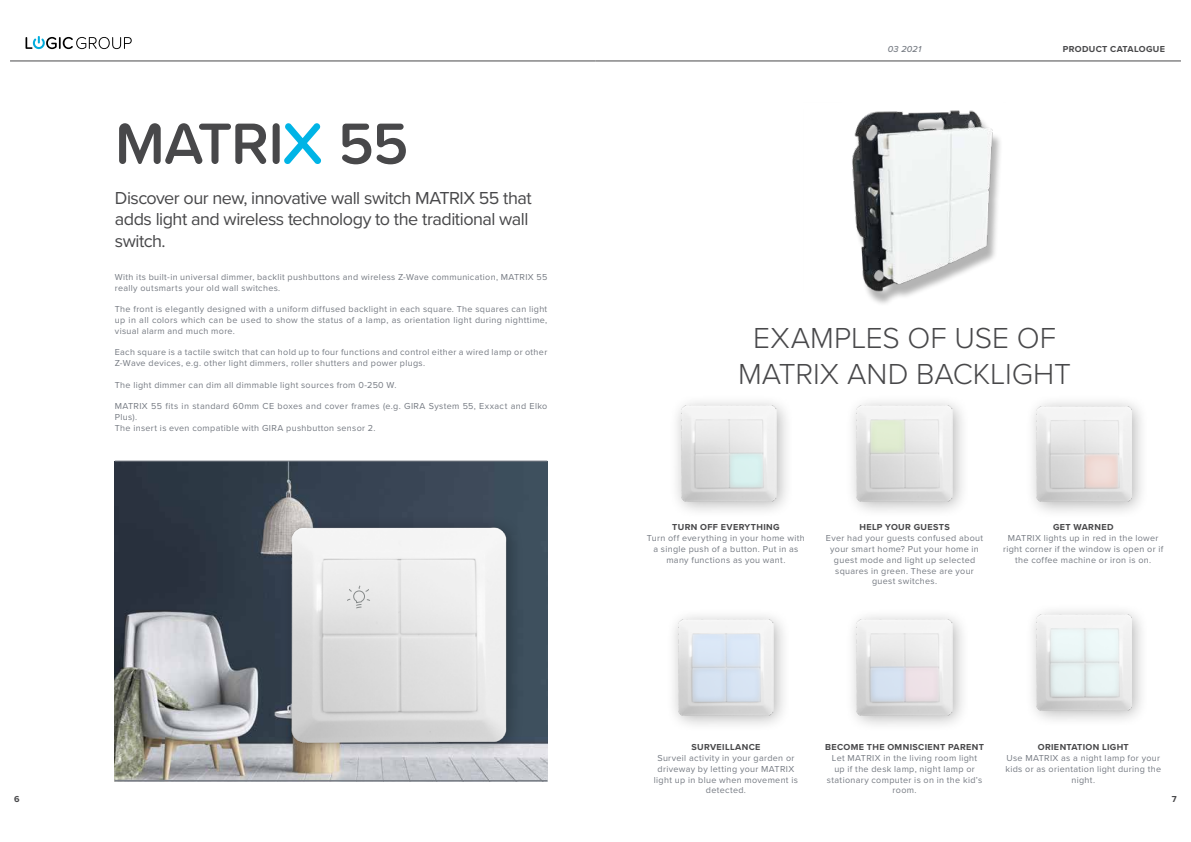
<style>
.page{position:relative;width:1191px;height:842px;background:#fff}
.page>*{position:absolute;margin:0;border:0;box-sizing:border-box;transform-origin:0 0}
.t1{font:600 60px "Proxima Soft";letter-spacing:-.02em;color:#48484a}
.t2{font:300 30px/36px "Proxima Nova";color:#48484a;text-align:center}
.t3{font:18px/21.6px "Proxima Nova";letter-spacing:-.03em;color:#48484a}
.t4{font:9px/10.8px "Proxima Nova";letter-spacing:.035em;color:#757a82;text-align:center}
.t5{font:700 9px "Proxima Nova";letter-spacing:.04em;color:#48484a}
.t6{font:italic 500 9px "Proxima Nova";letter-spacing:.025em;color:#757a82}
.s1{color:#00b4e6}
</style>
<div class="page">
<hr style="left:10px;top:61px;width:585px;height:1px;background:#48484a">
<hr style="left:595px;top:61px;width:586px;height:1px;background:#48484a">
<svg style="left:26px;top:36px;width:106px;height:13px"></svg>
<img style="left:852px;top:110px;width:148px;height:194px">
<div style="left:669px;top:394px;width:125px;height:125px;background:#000;opacity:.3"></div>
<img style="left:681px;top:406px;width:95px;height:95px">
<div style="left:666px;top:608px;width:125px;height:125px;background:#000;opacity:.3"></div>
<img style="left:678px;top:620px;width:95px;height:95px">
<div style="left:845px;top:608px;width:124px;height:125px;background:#000;opacity:.3"></div>
<img style="left:857px;top:620px;width:95px;height:95px">
<div style="left:869px;top:665px;width:37px;height:37px;background:#fff;opacity:.6"></div>
<div style="left:902px;top:665px;width:37px;height:37px;background:#fff;opacity:.6"></div>
<div style="left:1024px;top:603px;width:125px;height:125px;background:#000;opacity:.3"></div>
<img style="left:1036px;top:615px;width:95px;height:95px">
<div style="left:1049px;top:627px;width:36px;height:36px;background:#fff;opacity:.6"></div>
<div style="left:1049px;top:662px;width:36px;height:36px;background:#fff;opacity:.6"></div>
<div style="left:1084px;top:662px;width:35px;height:36px;background:#fff;opacity:.6"></div>
<div style="left:1084px;top:627px;width:35px;height:36px;background:#ecf7f7"></div>
<div style="left:691px;top:633px;width:35px;height:35px;background:#fff;opacity:.6"></div>
<div style="left:691px;top:667px;width:35px;height:35px;background:#fff;opacity:.6"></div>
<div style="left:725px;top:667px;width:36px;height:35px;background:#d7e3f3"></div>
<div style="left:725px;top:633px;width:36px;height:35px;background:#dbe7f6"></div>
<div style="left:845px;top:394px;width:124px;height:125px;background:#000;opacity:.3"></div>
<img style="left:857px;top:406px;width:95px;height:95px">
<div style="left:869px;top:419px;width:36px;height:35px;background:#e0ecd1"></div>
<div style="left:728px;top:453px;width:36px;height:35px;background:#d8f0ee"></div>
<div style="left:1024px;top:394px;width:125px;height:125px;background:#000;opacity:.3"></div>
<img style="left:1036px;top:406px;width:95px;height:96px">
<div style="left:1083px;top:453px;width:35px;height:36px;background:#fff;opacity:.6"></div>
<img style="left:115px;top:462px;width:432px;height:319px">
<div style="left:280px;top:515px;width:244px;height:245px;background:#000;opacity:.3"></div>
<img style="left:288px;top:523px;width:222px;height:222px">
<svg style="left:346px;top:585px;width:24px;height:24px"></svg>
<hr style="left:115px;top:461px;width:432px;height:1px;background:#757a82">
<hr style="left:115px;top:781px;width:432px;height:1px;background:#757a82">
<h1 class="t1" style="left:115px;top:99px;width:295px">MATRI<span class="s1">X</span> 55</h1>
<h3 class="t3" style="left:115px;top:186px;width:418px">Discover our new, innovative wall switch MATRIX 55 that adds light and wireless technology to the traditional wall switch.</h3>
<p class="t4" style="left:115px;top:271px;width:434px;text-align:left">With its built-in universal dimmer, backlit pushbuttons and wireless Z-Wave communication, MATRIX 55 really outsmarts your old wall switches.</p>
<p class="t4" style="left:115px;top:303px;width:434px;text-align:justify">The front is elegantly designed with a uniform diffused backlight in each square. The squares can light up in all colors which can be used to show the status of a lamp, as orientation light during nighttime, visual alarm and much more.</p>
<p class="t4" style="left:115px;top:347px;width:434px;text-align:left">Each square is a tactile switch that can hold up to four functions and control either a wired lamp or other<br>Z-Wave devices, e.g. other light dimmers, roller shutters and power plugs.</p>
<p class="t4" style="left:115px;top:379px;width:283px">The light dimmer can dim all dimmable light sources from 0-250 W.</p>
<p class="t4" style="left:115px;top:401px;width:434px;text-align:left">MATRIX 55 fits in standard 60mm CE boxes and cover frames (e.g. GIRA System 55, Exxact and Elko<br>Plus).<br>The insert is even compatible with GIRA pushbutton sensor 2.</p>
<p class="t6" style="left:887px;top:42px;width:35px">03 2021</p>
<p class="t5" style="left:1062px;top:42px;width:104px">PRODUCT CATALOGUE</p>
<h2 class="t2" style="left:738px;top:319px;width:334px">EXAMPLES OF USE OF<br>MATRIX AND BACKLIGHT</h2>
<p class="t5" style="left:672px;top:521px;width:109px">TURN OFF EVERYTHING</p>
<p class="t4" style="left:647px;top:532px;width:159px">Turn off everything in your home with a single push of a button. Put in as many functions as you want.</p>
<p class="t5" style="left:859px;top:521px;width:92px">HELP YOUR GUESTS</p>
<p class="t4" style="left:826px;top:532px;width:159px">Ever had your guests confused about your smart home? Put your home in guest mode and light up selected squares in green. These are your guest switches.</p>
<p class="t5" style="left:1053px;top:521px;width:62px">GET WARNED</p>
<p class="t4" style="left:1003px;top:532px;width:162px">MATRIX lights up in red in the lower right corner if the window is open or if the coffee machine or iron is on.</p>
<p class="t5" style="left:691px;top:740px;width:70px">SURVEILLANCE</p>
<p class="t4" style="left:654px;top:752px;width:145px">Surveil activity in your garden or driveway by letting your MATRIX light up in blue when movement is detected.</p>
<p class="t5" style="left:825px;top:740px;width:160px">BECOME THE OMNISCIENT PARENT</p>
<p class="t4" style="left:827px;top:752px;width:157px">Let MATRIX in the living room light up if the desk lamp, night lamp or stationary computer is on in the kid’s room.</p>
<p class="t5" style="left:1037px;top:740px;width:92px">ORIENTATION LIGHT</p>
<p class="t4" style="left:1005px;top:752px;width:157px">Use MATRIX as a night lamp for your kids or as orientation light during the night.</p>
<p class="t5" style="left:14px;top:793px;width:7px">6</p>
<p class="t5" style="left:1171px;top:793px;width:6px">7</p>
</div>
